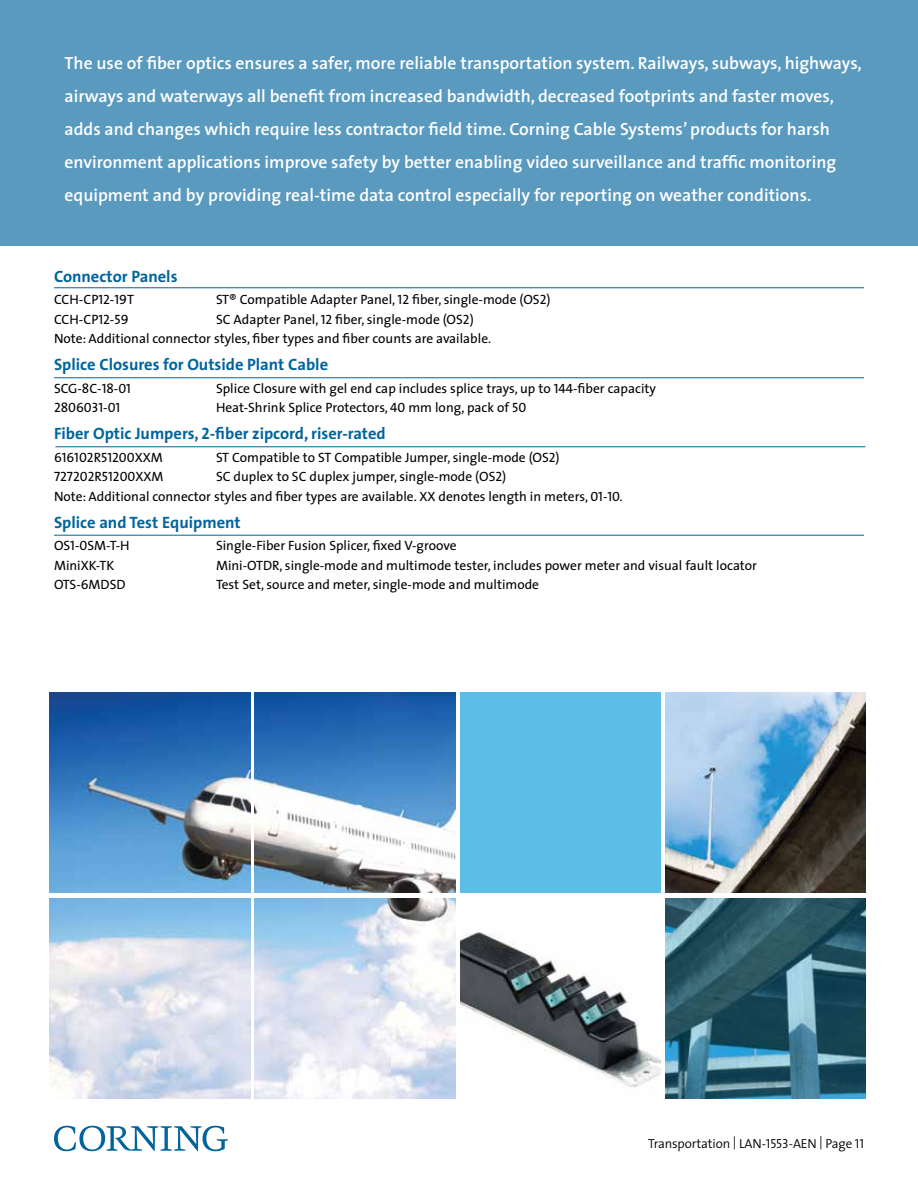
<style>
.page{position:relative;width:918px;height:1188px;background:#fff}
.page>*{position:absolute;margin:0;border:0;box-sizing:border-box;transform-origin:0 0}
.t1{font:600 17.7px/33px "The Sans";color:#fff}
.t2{font:700 16.5px "The Sans";color:#00649d}
.t3{font:13.5px/19.5px "The Sans";color:#000}
.t4{font:13.5px "The Sans Caps";color:#000}
.t5{font:300 13.2px "The Sans";letter-spacing:-.01em;color:#000}
.s1{font-family:"The Sans Caps"}
.s2{font-family:"The Sans"}
.s3{font-family:"The Sans Bold Caps";font-weight:400}
.s4{font-family:"The Sans Semi Light Caps";font-weight:400}
</style>
<div class="page">
<div style="left:0;top:0;width:918px;height:245px;background:#5a9abf"></div>
<hr style="left:54px;top:287px;width:810px;height:1px;background:#00649d">
<hr style="left:56px;top:446px;width:810px;height:1px;background:#00649d">
<hr style="left:54px;top:377px;width:810px;height:1px;background:#00649d">
<img style="left:50px;top:692px;width:200px;height:201px">
<img style="left:255px;top:692px;width:200px;height:201px">
<div style="left:460px;top:692px;width:200px;height:201px;background:#5abee7"></div>
<img style="left:665px;top:692px;width:201px;height:201px">
<img style="left:50px;top:898px;width:200px;height:200px">
<img style="left:255px;top:898px;width:200px;height:200px">
<img style="left:460px;top:932px;width:200px;height:156px">
<svg style="left:665px;top:898px;width:201px;height:200px;background:#356576"></svg>
<svg style="left:54px;top:1126px;width:174px;height:25px"></svg>
<hr style="left:54px;top:535px;width:810px;height:1px;background:#00649d">
<p class="t1" style="left:65px;top:47px;width:799px">The use of fiber optics ensures a safer, more reliable transportation system. Railways, subways, highways, airways and waterways all benefit from increased bandwidth, decreased footprints and faster moves, adds and changes which require less contractor field time. Corning Cable Systems’ products for harsh environment applications improve safety by better enabling video surveillance and traffic monitoring equipment and by providing real-time data control especially for reporting on weather conditions.</p>
<p class="t2" style="left:54px;top:263px;width:125px">Connector Panels</p>
<p class="t3" style="left:54px;top:290px;width:82px">CCH-CP<span class="s1">12</span>-<span class="s1">19</span>T</p>
<p class="t3" style="left:216px;top:290px;width:336px">ST® Compatible Adapter Panel, <span class="s1">12</span> fiber, single-mode (OS<span class="s1">2</span>)</p>
<p class="t3" style="left:54px;top:309px;width:76px">CCH-CP<span class="s1">12</span>-<span class="s1">59</span></p>
<p class="t3" style="left:54px;top:309px;width:439px;text-indent:162px">SC Adapter Panel, <span class="s1">12</span> fiber, single-mode (OS<span class="s1">2</span>)<br>Note: Additional connector styles, fiber types and fiber counts are available.</p>
<p class="t2" style="left:54px;top:351px;width:276px">Splice Closures for Outside Plant Cable</p>
<p class="t4" style="left:54px;top:377px;width:79px">SCG-<span class="s2">8</span>C-1<span class="s2">8</span>-01</p>
<p class="t3" style="left:216px;top:378px;width:442px">Splice Closure with gel end cap includes splice trays, up to <span class="s1">144</span>-fiber capacity</p>
<p class="t4" style="left:54px;top:397px;width:68px">2<span class="s2">8</span>06031-01</p>
<p class="t3" style="left:216px;top:398px;width:312px">Heat-Shrink Splice Protectors, <span class="s1">40</span> mm long, pack of <span class="s1">50</span></p>
<p class="t2" style="left:54px;top:420px;width:333px">Fiber Optic Jumpers, <span class="s3">2</span>-fiber zipcord, riser-rated</p>
<p class="t4" style="left:54px;top:446px;width:110px">616102R51200XXM</p>
<p class="t3" style="left:216px;top:447px;width:345px">ST Compatible to ST Compatible Jumper, single-mode (OS<span class="s1">2</span>)</p>
<p class="t4" style="left:54px;top:466px;width:111px">727202R51200XXM</p>
<p class="t3" style="left:54px;top:467px;width:570px;text-indent:162px">SC duplex to SC duplex jumper, single-mode (OS<span class="s1">2</span>)<br>Note: Additional connector styles and fiber types are available. XX denotes length in meters, <span class="s1">01-10.</span></p>
<p class="t2" style="left:54px;top:509px;width:188px">Splice and Test Equipment</p>
<p class="t4" style="left:54px;top:535px;width:77px">OS1-0SM-T-H</p>
<p class="t3" style="left:216px;top:536px;width:242px">Single-Fiber Fusion Splicer, fixed V-groove</p>
<p class="t4" style="left:54px;top:554px;width:62px"><span class="s2">Mini</span>XK-TK</p>
<p class="t3" style="left:216px;top:555px;width:543px">Mini-OTDR, single-mode and multimode tester, includes power meter and visual fault locator</p>
<p class="t4" style="left:54px;top:574px;width:73px">OTS-6MDSD</p>
<p class="t3" style="left:216px;top:575px;width:325px">Test Set, source and meter, single-mode and multimode</p>
<p class="t5" style="left:648px;top:1133px;width:217px">Transportation | LAN-<span class="s4">1553</span>-AEN | Page <span class="s4">11</span></p>
</div>
